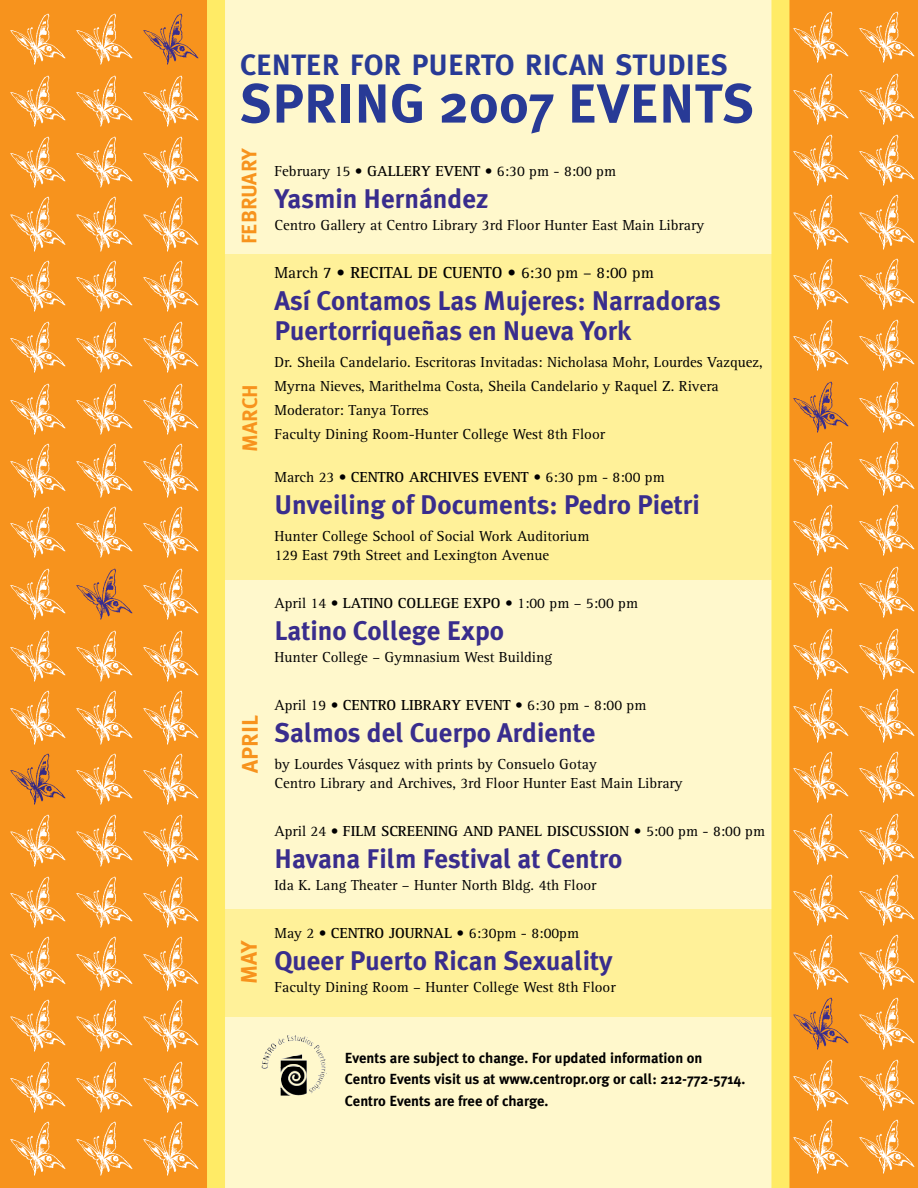
<style>
.page{position:relative;width:918px;height:1188px;background:#fff}
.page>*{position:absolute;margin:0;border:0;box-sizing:border-box;transform-origin:0 0}
.t1{font:700 54.9px "Meta Plus";color:#283a96}
.t2{font:700 29.4px "Meta Plus";color:#283a96}
.t3{font:700 27px/30px "Meta Plus";color:#392d8d}
.t4{font:700 22.5px "Meta Plus";color:#f7931d}
.t5{font:700 21px "Meta Plus";color:#f7931d}
.t6{font:16.5px "Rotis Serif";color:#000}
.t7{font:15px/24px "Rotis Serif";color:#000}
.t8{font:700 15px "Rotis Serif";color:#000}
.t9{font:700 14.7px/21.6px "Meta Plus";color:#000}
.s1{font-weight:700}
.s2{font-weight:400}
</style>
<div class="page">
<div style="left:214px;top:999px;width:572px;height:189px;background:#fff8cc"></div>
<div style="left:219px;top:888px;width:567px;height:128px;background:#fff199"></div>
<div style="left:218px;top:562px;width:571px;height:347px;background:#fff8cc"></div>
<div style="left:222px;top:252px;width:567px;height:328px;background:#fff199"></div>
<div style="left:790px;top:0;width:128px;height:1188px;background:#f7931d"></div>
<div style="left:216px;top:0;width:572px;height:254px;background:#fff8cc"></div>
<div style="left:0;top:0;width:210px;height:1188px;background:#f7931d"></div>
<div style="left:771px;top:0;width:18px;height:1188px;background:#ffeb66"></div>
<div style="left:207px;top:0;width:18px;height:1188px;background:#ffeb66"></div>
<img style="left:287px;top:1035px;width:19px;height:7px">
<img style="left:143px;top:14px;width:55px;height:51px">
<img style="left:143px;top:75px;width:55px;height:51px">
<img style="left:143px;top:137px;width:55px;height:51px">
<img style="left:143px;top:197px;width:55px;height:54px">
<img style="left:143px;top:260px;width:55px;height:51px">
<img style="left:143px;top:322px;width:55px;height:51px">
<img style="left:143px;top:383px;width:55px;height:52px">
<img style="left:143px;top:443px;width:55px;height:55px">
<img style="left:143px;top:507px;width:55px;height:51px">
<img style="left:143px;top:568px;width:55px;height:51px">
<img style="left:143px;top:630px;width:55px;height:51px">
<img style="left:143px;top:690px;width:55px;height:54px">
<img style="left:143px;top:753px;width:55px;height:51px">
<img style="left:143px;top:815px;width:55px;height:51px">
<img style="left:143px;top:877px;width:55px;height:51px">
<img style="left:143px;top:937px;width:55px;height:54px">
<img style="left:143px;top:1000px;width:55px;height:51px">
<img style="left:143px;top:1062px;width:55px;height:51px">
<img style="left:143px;top:1122px;width:55px;height:54px">
<img style="left:77px;top:1122px;width:55px;height:54px">
<img style="left:10px;top:1122px;width:56px;height:54px">
<img style="left:77px;top:1062px;width:55px;height:51px">
<img style="left:10px;top:1062px;width:56px;height:51px">
<img style="left:77px;top:1000px;width:55px;height:51px">
<img style="left:10px;top:1000px;width:56px;height:51px">
<img style="left:77px;top:937px;width:55px;height:54px">
<img style="left:10px;top:937px;width:56px;height:54px">
<img style="left:77px;top:877px;width:55px;height:51px">
<img style="left:10px;top:877px;width:56px;height:51px">
<img style="left:77px;top:815px;width:55px;height:51px">
<img style="left:10px;top:815px;width:56px;height:51px">
<img style="left:77px;top:753px;width:55px;height:51px">
<img style="left:10px;top:753px;width:56px;height:51px">
<img style="left:77px;top:690px;width:55px;height:54px">
<img style="left:10px;top:690px;width:56px;height:54px">
<img style="left:77px;top:630px;width:55px;height:51px">
<img style="left:10px;top:630px;width:56px;height:51px">
<img style="left:77px;top:568px;width:55px;height:51px">
<img style="left:10px;top:568px;width:56px;height:51px">
<img style="left:77px;top:507px;width:55px;height:51px">
<img style="left:10px;top:507px;width:56px;height:51px">
<img style="left:77px;top:443px;width:55px;height:55px">
<img style="left:10px;top:443px;width:56px;height:55px">
<img style="left:77px;top:383px;width:55px;height:52px">
<img style="left:10px;top:383px;width:56px;height:52px">
<img style="left:77px;top:322px;width:55px;height:51px">
<img style="left:10px;top:322px;width:56px;height:51px">
<img style="left:77px;top:260px;width:55px;height:51px">
<img style="left:10px;top:260px;width:56px;height:51px">
<img style="left:77px;top:197px;width:55px;height:54px">
<img style="left:10px;top:197px;width:56px;height:54px">
<img style="left:77px;top:137px;width:55px;height:51px">
<img style="left:10px;top:137px;width:56px;height:51px">
<img style="left:77px;top:75px;width:55px;height:51px">
<img style="left:10px;top:75px;width:56px;height:51px">
<img style="left:77px;top:14px;width:55px;height:51px">
<img style="left:10px;top:14px;width:56px;height:51px">
<img style="left:860px;top:1120px;width:55px;height:54px">
<img style="left:793px;top:1120px;width:56px;height:54px">
<img style="left:860px;top:1060px;width:55px;height:51px">
<img style="left:793px;top:1060px;width:56px;height:51px">
<img style="left:860px;top:998px;width:55px;height:51px">
<img style="left:793px;top:998px;width:56px;height:51px">
<img style="left:860px;top:935px;width:55px;height:54px">
<img style="left:793px;top:935px;width:56px;height:54px">
<img style="left:860px;top:875px;width:55px;height:51px">
<img style="left:793px;top:875px;width:56px;height:51px">
<img style="left:860px;top:813px;width:55px;height:51px">
<img style="left:793px;top:813px;width:56px;height:51px">
<img style="left:860px;top:751px;width:55px;height:51px">
<img style="left:793px;top:751px;width:56px;height:51px">
<img style="left:860px;top:688px;width:55px;height:54px">
<img style="left:793px;top:688px;width:56px;height:54px">
<img style="left:860px;top:628px;width:55px;height:51px">
<img style="left:793px;top:628px;width:56px;height:51px">
<img style="left:860px;top:566px;width:55px;height:52px">
<img style="left:793px;top:566px;width:56px;height:52px">
<img style="left:860px;top:505px;width:55px;height:51px">
<img style="left:793px;top:505px;width:56px;height:51px">
<img style="left:860px;top:441px;width:55px;height:55px">
<img style="left:793px;top:441px;width:56px;height:55px">
<img style="left:860px;top:381px;width:55px;height:52px">
<img style="left:793px;top:381px;width:56px;height:52px">
<img style="left:860px;top:320px;width:55px;height:51px">
<img style="left:793px;top:320px;width:56px;height:51px">
<img style="left:860px;top:258px;width:55px;height:51px">
<img style="left:793px;top:258px;width:56px;height:51px">
<img style="left:860px;top:195px;width:55px;height:54px">
<img style="left:793px;top:195px;width:56px;height:54px">
<img style="left:860px;top:135px;width:55px;height:51px">
<img style="left:793px;top:135px;width:56px;height:51px">
<img style="left:860px;top:73px;width:55px;height:51px">
<img style="left:793px;top:73px;width:56px;height:51px">
<img style="left:860px;top:12px;width:55px;height:51px">
<img style="left:793px;top:12px;width:56px;height:51px">
<h2 class="t2" style="left:240px;top:47px;width:490px">CENTER FOR PUERTO RICAN STUDIES</h2>
<h1 class="t1" style="left:240px;top:72px;width:510px">SPRING 2007 Events</h1>
<h3 class="t5" style="left:237px;top:244px;width:96px;rotate:-90deg">February</h3>
<p class="t7" style="left:274px;top:160px;width:343px">February 15 • <span class="s1">GALLERY EVENT</span> • 6:30 pm - 8:00 pm</p>
<h3 class="t3" style="left:274px;top:183px;width:216px">Yasmin Hernández</h3>
<p class="t7" style="left:274px;top:214px;width:431px">Centro Gallery at Centro Library 3rd Floor Hunter East Main Library</p>
<p class="t6" style="left:274px;top:263px;width:381px">March 7 • <span class="s1">RECITAL DE CUENTO</span> • 6:30 pm – 8:00 pm</p>
<h3 class="t3" style="left:274px;top:285px;width:448px">Así Contamos Las Mujeres: Narradoras<br>Puertorriqueñas en Nueva York</h3>
<p class="t7" style="left:274px;top:350px;width:490px">Dr. Sheila Candelario. Escritoras Invitadas: Nicholasa Mohr, Lourdes Vazquez, Myrna Nieves, Marithelma Costa, Sheila Candelario y Raquel Z. Rivera Moderator: Tanya Torres<br>Faculty Dining Room-Hunter College West 8th Floor</p>
<p class="t7" style="left:274px;top:466px;width:392px">March 23 • <span class="s1">CENTRO ARCHIVES EVENT</span> • 6:30 pm - 8:00 pm</p>
<h3 class="t3" style="left:274px;top:489px;width:427px">Unveiling of Documents: Pedro Pietri</h3>
<p class="t7" style="left:274px;top:526px;width:316px;line-height:19.5px">Hunter College School of Social Work Auditorium<br>129 East 79th Street and Lexington Avenue</p>
<p class="t7" style="left:274px;top:592px;width:365px">April 14 • <span class="s1">LATINO COLLEGE EXPO</span> • 1:00 pm – 5:00 pm</p>
<h3 class="t3" style="left:274px;top:615px;width:231px">Latino College Expo</h3>
<p class="t7" style="left:274px;top:646px;width:279px">Hunter College – Gymnasium West Building</p>
<p class="t7" style="left:274px;top:694px;width:373px">April 19 • <span class="s1">CENTRO LIBRARY EVENT</span> • 6:30 pm - 8:00 pm</p>
<h3 class="t3" style="left:274px;top:717px;width:323px">Salmos del Cuerpo Ardiente</h3>
<p class="t7" style="left:274px;top:754px;width:410px;line-height:19.5px">by Lourdes Vásquez with prints by Consuelo Gotay<br>Centro Library and Archives, 3rd Floor Hunter East Main Library</p>
<p class="t8" style="left:274px;top:822px;width:492px"><span class="s2">April 24 •</span> FILM SCREENING AND PANEL DISCUSSION <span class="s2">• 5:00 pm - 8:00 pm</span></p>
<h3 class="t3" style="left:274px;top:843px;width:349px">Havana Film Festival at Centro</h3>
<p class="t7" style="left:274px;top:874px;width:324px">Ida K. Lang Theater – Hunter North Bldg. 4th Floor</p>
<p class="t7" style="left:274px;top:922px;width:306px">May 2 • <span class="s1">CENTRO JOURNAL</span> • 6:30pm - 8:00pm</p>
<h3 class="t3" style="left:274px;top:945px;width:340px">Queer Puerto Rican Sexuality</h3>
<p class="t7" style="left:274px;top:976px;width:343px">Faculty Dining Room – Hunter College West 8th Floor</p>
<h3 class="t5" style="left:238px;top:452px;width:68px;rotate:-90deg">March</h3>
<h3 class="t4" style="left:237px;top:773px;width:57px;rotate:-90deg">April</h3>
<h3 class="t4" style="left:236px;top:984px;width:45px;rotate:-90deg">May</h3>
<p class="t9" style="left:345px;top:1047px;width:402px">Events are subject to change. For updated information on<br>Centro Events visit us at www.centropr.org or call: 212-772-5714.<br>Centro Events are free of charge.</p>
</div>
